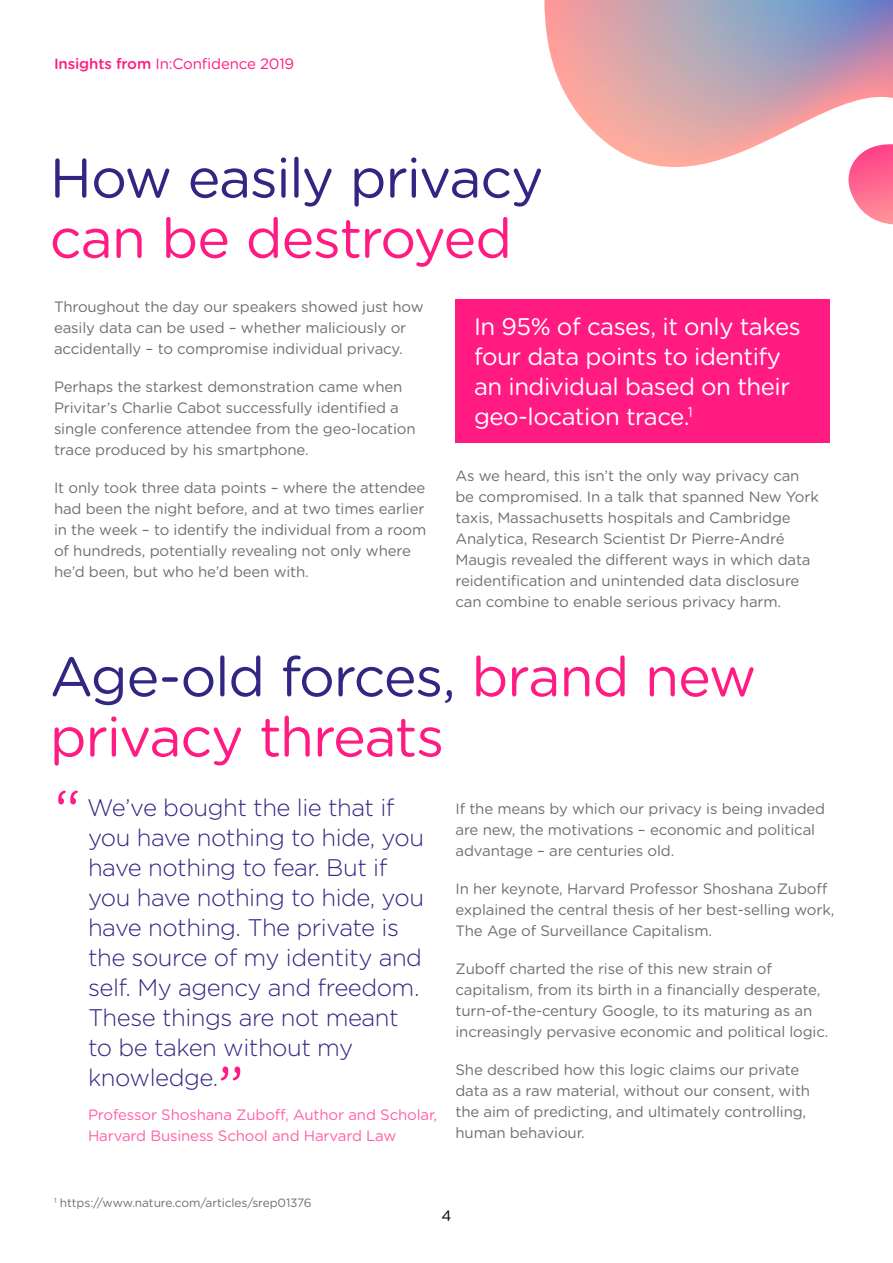
<style>
.page{position:relative;width:893px;height:1263px;background:#fff}
.page>*{position:absolute;margin:0;border:0;box-sizing:border-box;transform-origin:0 0}
.t1{font:60px "Gotham Rounded";color:#ff1b82}
.t2{font:55.5px/60.2px "Gotham Rounded";letter-spacing:-.02em;color:#ff1b82}
.t3{font:55.5px "Gotham Rounded";letter-spacing:-.025em;color:#312783}
.t4{font:300 24px/30px "Gotham Rounded";letter-spacing:-.02em;color:#312783}
.t5{font:24px/30px "Gotham Rounded";letter-spacing:-.02em;color:#fff}
.t6{font:15px/21px "Gotham Rounded";letter-spacing:-.01em;color:#706f6f}
.t7{font:15px "Gotham Rounded";letter-spacing:-.01em;color:#ff5fa8}
.t8{font:15px "Gotham Rounded";letter-spacing:-.01em;color:#ff1b82}
.t9{font:15px "Gotham Rounded";color:#000}
.t10{font:12px "Gotham Rounded";letter-spacing:-.01em;color:#706f6f}
.s1{font-weight:500}
.s2{color:#312783}
</style>
<div class="page">
<div style="left:455px;top:300px;width:375px;height:143px;background:#ff1b82"></div>
<svg style="left:544px;top:0;width:10px;height:67px"></svg>
<svg style="left:554px;top:0;width:10px;height:91px"></svg>
<svg style="left:564px;top:0;width:9px;height:107px"></svg>
<svg style="left:573px;top:0;width:10px;height:120px"></svg>
<svg style="left:583px;top:0;width:10px;height:131px"></svg>
<svg style="left:593px;top:0;width:9px;height:139px"></svg>
<svg style="left:602px;top:0;width:291px;height:224px"></svg>
<p class="t8" style="left:54px;top:54px;width:242px"><span class="s1">Insights from</span> In:Confidence 2019</p>
<h2 class="t3" style="left:50px;top:140px;width:495px">How easily privacy</h2>
<h2 class="t2" style="left:50px;top:205px;width:464px">can be destroyed</h2>
<p class="t6" style="left:54px;top:295px;width:371px">Throughout the day our speakers showed just how easily data can be used – whether maliciously or accidentally – to compromise individual privacy.</p>
<p class="t6" style="left:54px;top:375px;width:363px">Perhaps the starkest demonstration came when Privitar’s Charlie Cabot successfully identified a single conference attendee from the geo-location trace produced by his smartphone.</p>
<p class="t6" style="left:54px;top:476px;width:374px">It only took three data points – where the attendee had been the night before, and at two times earlier in the week – to identify the individual from a room of hundreds, potentially revealing not only where he’d been, but who he’d been with.</p>
<h3 class="t5" style="left:474px;top:310px;width:328px">In 95% of cases, it only takes four data points to identify an individual based on their geo-location trace.<sup>1</sup></h3>
<p class="t6" style="left:455px;top:464px;width:365px">As we heard, this isn’t the only way privacy can be compromised. In a talk that spanned New York taxis, Massachusetts hospitals and Cambridge Analytica, Research Scientist Dr Pierre-André Maugis revealed the different ways in which data reidentification and unintended data disclosure can combine to enable serious privacy harm.</p>
<h2 class="t2" style="left:50px;top:644px;width:708px"><span class="s2">Age-old forces,</span> brand new privacy threats</h2>
<p class="t6" style="left:455px;top:798px;width:371px">If the means by which our privacy is being invaded are new, the motivations – economic and political advantage – are centuries old.</p>
<p class="t6" style="left:455px;top:878px;width:380px">In her keynote, Harvard Professor Shoshana Zuboff explained the central thesis of her best-selling work,<br>The Age of Surveillance Capitalism.</p>
<p class="t6" style="left:455px;top:958px;width:374px">Zuboff charted the rise of this new strain of capitalism, from its birth in a financially desperate, turn-of-the-century Google, to its maturing as an increasingly pervasive economic and political logic.</p>
<p class="t6" style="left:455px;top:1059px;width:356px">She described how this logic claims our private data as a raw material, without our consent, with the aim of predicting, and ultimately controlling, human behaviour.</p>
<h1 class="t1" style="left:54px;top:770px;width:28px">“</h1>
<p class="t4" style="left:87px;top:792px;width:338px">We’ve bought the lie that if you have nothing to hide, you have nothing to fear. But if you have nothing to hide, you have nothing. The private is the source of my identity and self. My agency and freedom.<br>These things are not meant to be taken without my knowledge.</p>
<p class="t7" style="left:88px;top:1104px;width:351px">Professor Shoshana Zuboff, Author and Scholar,</p>
<h1 class="t1" style="left:218px;top:1046px;width:28px">”</h1>
<p class="t7" style="left:88px;top:1125px;width:310px">Harvard Business School and Harvard Law</p>
<p class="t10" style="left:54px;top:1194px;width:259px"><sup>1</sup> https://www.nature.com/articles/srep01376</p>
<p class="t9" style="left:441px;top:1205px;width:12px">4</p>
</div>
